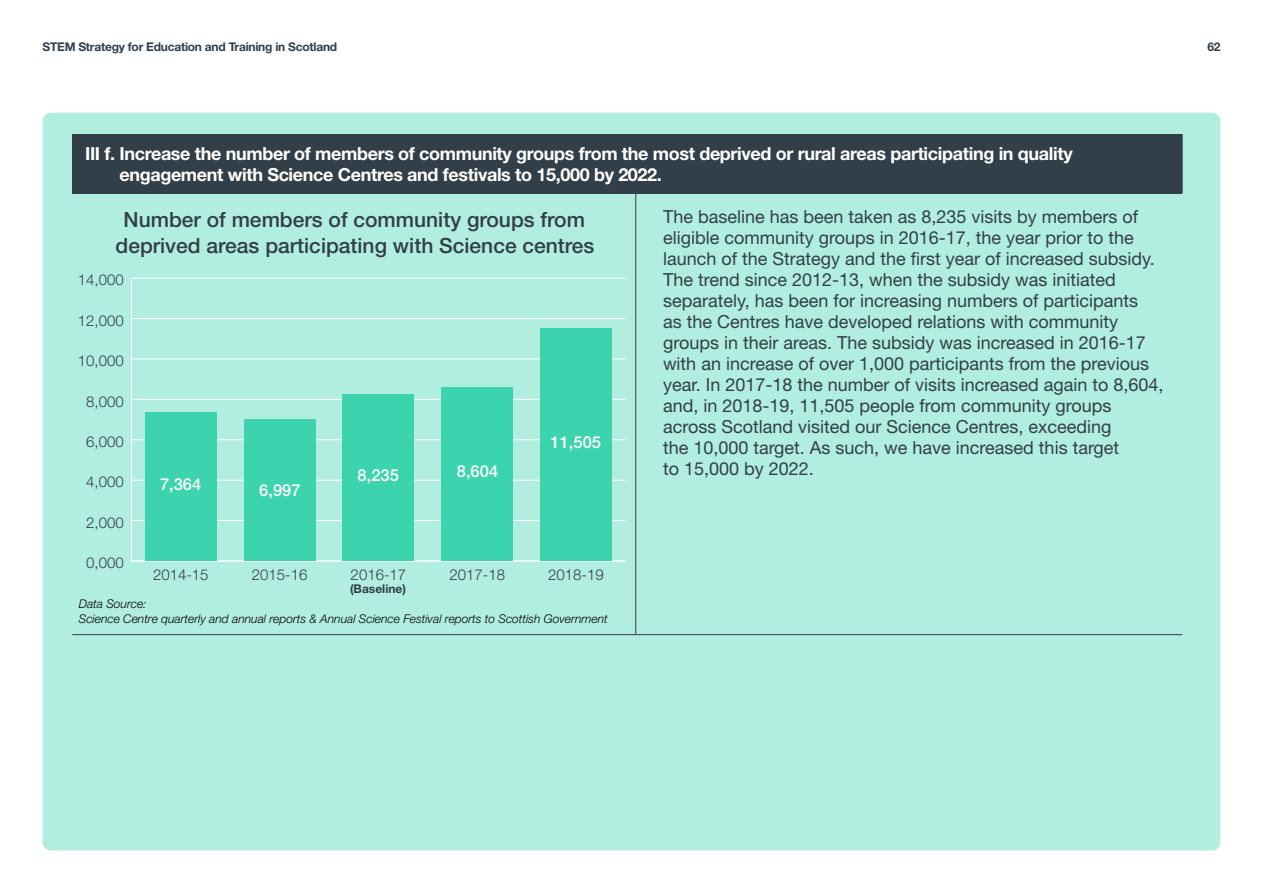
<style>
.page{position:relative;width:1263px;height:893px;background:#fff}
.page>*{position:absolute;margin:0;border:0;box-sizing:border-box;transform-origin:0 0}
.t1{font:500 21px/25.2px "Helvetica Neue LT Std";color:#323e48;text-align:center}
.t2{font:18px/21px "Helvetica Neue LT Std";color:#323e48}
.t3{font:700 18px/21px "Helvetica Neue LT Std";letter-spacing:-.02em;color:#fff}
.t4{font:500 16.5px "Helvetica Neue LT Std";color:#fff}
.t5{font:300 15px "Helvetica Neue LT Std";color:#323e48}
.t6{font:italic 300 12px/14.4px "Helvetica Neue LT Std";color:#000}
.t7{font:700 12px "Helvetica Neue LT Std";letter-spacing:-.02em;color:#323e48}
.t8{font:700 12px "Helvetica Neue LT Std";color:#323e48}
</style>
<div class="page">
<div style="left:43px;top:113px;width:1177px;height:737px;background:#b1eedf;border-radius:9px"></div>
<div style="left:72px;top:134px;width:1110px;height:59px;background:#323e48"></div>
<hr style="left:1182px;top:134px;width:1px;height:59px;background:#323e48">
<hr style="left:635px;top:193px;width:1px;height:441px;background:#323e48">
<hr style="left:72px;top:634px;width:564px;height:1px;background:#323e48">
<hr style="left:636px;top:634px;width:546px;height:1px;background:#323e48">
<hr style="left:131px;top:278px;width:1px;height:283px;background:#fff">
<hr style="left:131px;top:561px;width:494px;height:1px;background:#fff">
<hr style="left:131px;top:520px;width:494px;height:1px;background:#fff">
<hr style="left:131px;top:480px;width:494px;height:1px;background:#fff">
<hr style="left:131px;top:439px;width:494px;height:1px;background:#fff">
<hr style="left:131px;top:399px;width:494px;height:1px;background:#fff">
<hr style="left:131px;top:359px;width:494px;height:1px;background:#fff">
<hr style="left:131px;top:318px;width:494px;height:1px;background:#fff">
<hr style="left:131px;top:278px;width:494px;height:1px;background:#fff">
<div style="left:145px;top:412px;width:71px;height:149px;background:#3bd4ae"></div>
<div style="left:244px;top:420px;width:71px;height:141px;background:#3bd4ae"></div>
<div style="left:343px;top:395px;width:71px;height:166px;background:#3bd4ae"></div>
<div style="left:442px;top:387px;width:71px;height:174px;background:#3bd4ae"></div>
<div style="left:540px;top:329px;width:72px;height:232px;background:#3bd4ae"></div>
<p class="t7" style="left:43px;top:39px;width:296px">STEM Strategy for Education and Training in Scotland</p>
<p class="t3" style="left:119px;top:142px;width:955px;text-indent:-34px">III f. Increase the number of members of community groups from the most deprived or rural areas participating in quality engagement with Science Centres and festivals to 15,000 by 2022.</p>
<p class="t1" style="left:116px;top:207px;width:480px">Number of members of community groups from deprived areas participating with Science centres</p>
<p class="t5" style="left:78px;top:271px;width:47px">14,000</p>
<p class="t5" style="left:78px;top:311px;width:47px">12,000</p>
<p class="t5" style="left:78px;top:352px;width:47px">10,000</p>
<p class="t5" style="left:86px;top:392px;width:39px">8,000</p>
<p class="t5" style="left:86px;top:432px;width:39px">6,000</p>
<p class="t5" style="left:86px;top:473px;width:39px">4,000</p>
<p class="t5" style="left:86px;top:513px;width:39px">2,000</p>
<p class="t5" style="left:86px;top:554px;width:39px">0,000</p>
<p class="t4" style="left:160px;top:474px;width:43px">7,364</p>
<p class="t4" style="left:259px;top:480px;width:43px">6,997</p>
<p class="t4" style="left:358px;top:465px;width:43px">8,235</p>
<p class="t4" style="left:457px;top:461px;width:43px">8,604</p>
<p class="t4" style="left:551px;top:432px;width:52px">11,505</p>
<p class="t5" style="left:153px;top:565px;width:57px">2014-15</p>
<p class="t5" style="left:252px;top:565px;width:57px">2015-16</p>
<p class="t5" style="left:351px;top:565px;width:57px">2016-17</p>
<p class="t5" style="left:449px;top:565px;width:57px">2017-18</p>
<p class="t5" style="left:548px;top:565px;width:57px">2018-19</p>
<p class="t8" style="left:350px;top:582px;width:57px">(Baseline)</p>
<p class="t6" style="left:79px;top:596px;width:530px">Data Source:<br>Science Centre quarterly and annual reports &amp; Annual Science Festival reports to Scottish Government</p>
<p class="t2" style="left:663px;top:206px;width:502px">The baseline has been taken as 8,235 visits by members of eligible community groups in 2016-17, the year prior to the launch of the Strategy and the first year of increased subsidy.<br>The trend since 2012-13, when the subsidy was initiated separately, has been for increasing numbers of participants<br>as the Centres have developed relations with community groups in their areas. The subsidy was increased in 2016-17 with an increase of over 1,000 participants from the previous year. In 2017-18 the number of visits increased again to 8,604, and, in 2018-19, 11,505 people from community groups across Scotland visited our Science Centres, exceeding<br>the 10,000 target. As such, we have increased this target<br>to 15,000 by 2022.</p>
<p class="t7" style="left:1207px;top:39px;width:15px">62</p>
</div>
